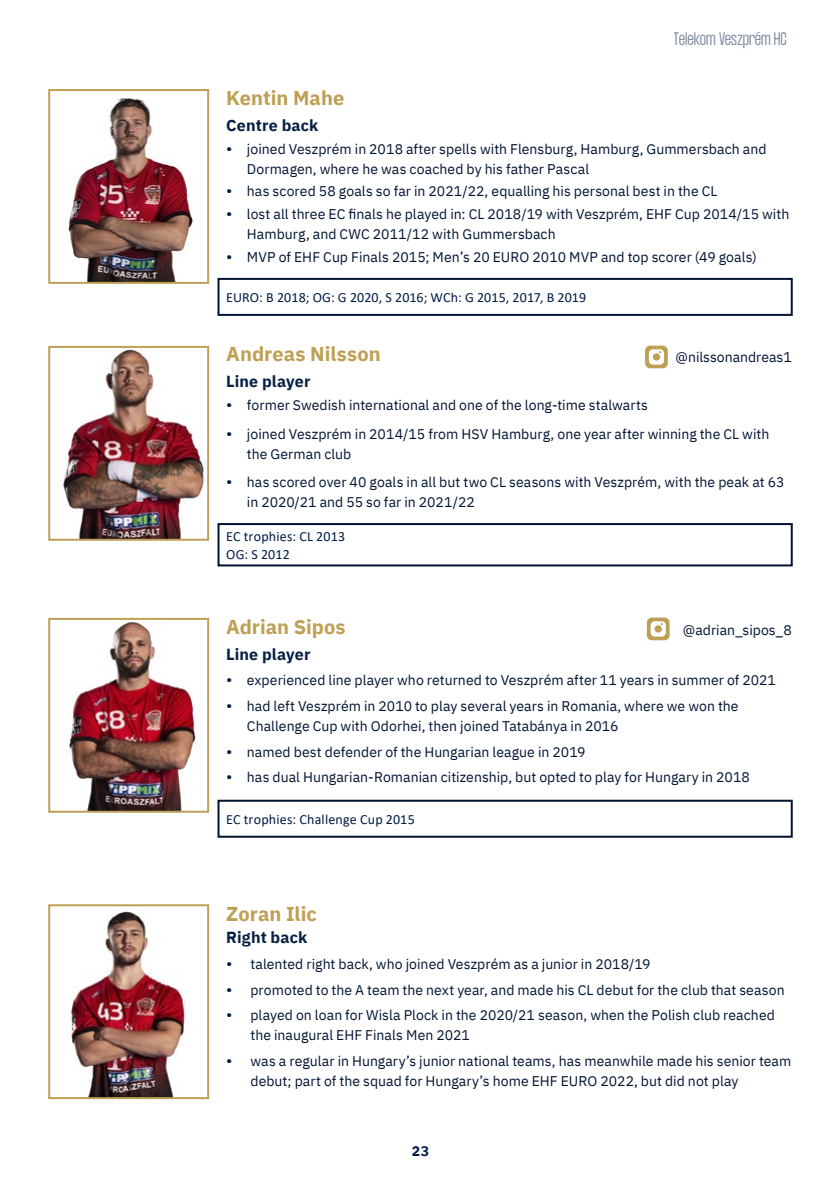
<style>
.page{position:relative;width:840px;height:1191px;background:#fff}
.page>*{position:absolute;margin:0;border:0;box-sizing:border-box;transform-origin:0 0}
.t1{font:700 20px "IBM Plex Sans";letter-spacing:.005em;color:#bea055}
.t2{font:700 16px "IBM Plex Sans";letter-spacing:.01em;color:#052044}
.t3{font:300 16px "Formula Condensed";color:#001c46}
.t4{font:14px/20px "IBM Plex Sans";letter-spacing:.005em;color:#001432}
.t5{font:14px/18px "Calibri";letter-spacing:.015em;color:#001c46}
.t6{font:700 14px "IBM Plex Sans";color:#001c46}
.s1{font-size:16px;color:#001c46}
</style>
<div class="page">
<img style="left:68px;top:98px;width:125px;height:183px">
<div style="left:48px;top:89px;width:161px;height:195px;border:2px solid #bea055"></div>
<img style="left:69px;top:622px;width:127px;height:187px">
<div style="left:48px;top:618px;width:161px;height:194px;border:2px solid #bea055"></div>
<img style="left:63px;top:349px;width:142px;height:189px">
<div style="left:48px;top:346px;width:161px;height:195px;border:2px solid #bea055"></div>
<img style="left:67px;top:911px;width:118px;height:185px">
<div style="left:48px;top:904px;width:161px;height:195px;border:2px solid #bea055"></div>
<div style="left:217px;top:799px;width:575px;height:38px;border:2px solid #001432"></div>
<div style="left:217px;top:523px;width:575px;height:43px;border:2px solid #001432"></div>
<svg style="left:646px;top:617px;width:23px;height:23px"></svg>
<svg style="left:645px;top:345px;width:22px;height:23px"></svg>
<div style="left:217px;top:278px;width:575px;height:38px;border:2px solid #001432"></div>
<p class="t3" style="left:673px;top:29px;width:114px">Telekom Veszprém HC</p>
<h1 class="t1" style="left:226px;top:82px;width:119px">Kentin Mahe</h1>
<p class="t2" style="left:226px;top:112px;width:94px">Centre back</p>
<p class="t4" style="left:247px;top:137px;width:521px;text-indent:-21px"><span class="s1">•</span> joined Veszprém in 2018 after spells with Flensburg, Hamburg, Gummersbach and<br>Dormagen, where he was coached by his father Pascal</p>
<p class="t4" style="left:226px;top:180px;width:492px"><span class="s1">•</span> has scored 58 goals so far in 2021/22, equalling his personal best in the CL</p>
<p class="t4" style="left:247px;top:203px;width:543px;text-indent:-21px"><span class="s1">•</span> lost all three EC finals he played in: CL 2018/19 with Veszprém, EHF Cup 2014/15 with<br>Hamburg, and CWC 2011/12 with Gummersbach</p>
<p class="t4" style="left:226px;top:246px;width:532px"><span class="s1">•</span> MVP of EHF Cup Finals 2015; Men’s 20 EURO 2010 MVP and top scorer (49 goals)</p>
<p class="t5" style="left:226px;top:288px;width:361px">EURO: B 2018; OG: G 2020, S 2016; WCh: G 2015, 2017, B 2019</p>
<h1 class="t1" style="left:226px;top:338px;width:156px">Andreas Nilsson</h1>
<p class="t2" style="left:226px;top:369px;width:86px">Line player</p>
<p class="t4" style="left:226px;top:394px;width:423px"><span class="s1">•</span> former Swedish international and one of the long-time stalwarts</p>
<p class="t4" style="left:247px;top:422px;width:524px;text-indent:-21px"><span class="s1">•</span> joined Veszprém in 2014/15 from HSV Hamburg, one year after winning the CL with the German club</p>
<p class="t4" style="left:247px;top:471px;width:539px;text-indent:-21px"><span class="s1">•</span> has scored over 40 goals in all but two CL seasons with Veszprém, with the peak at 63 in 2020/21 and 55 so far in 2021/22</p>
<p class="t4" style="left:675px;top:346px;width:118px">@nilssonandreas1</p>
<p class="t5" style="left:226px;top:527px;width:120px">EC trophies: CL 2013<br>OG: S 2012</p>
<h1 class="t1" style="left:226px;top:610px;width:121px">Adrian Sipos</h1>
<p class="t2" style="left:226px;top:641px;width:86px">Line player</p>
<p class="t4" style="left:226px;top:669px;width:551px"><span class="s1">•</span> experienced line player who returned to Veszprém after 11 years in summer of 2021</p>
<p class="t4" style="left:247px;top:694px;width:493px;text-indent:-21px"><span class="s1">•</span> had left Veszprém in 2010 to play several years in Romania, where we won the<br>Challenge Cup with Odorhei, then joined Tatabánya in 2016</p>
<p class="t4" style="left:226px;top:740px;width:361px"><span class="s1">•</span> named best defender of the Hungarian league in 2019</p>
<p class="t4" style="left:226px;top:766px;width:525px"><span class="s1">•</span> has dual Hungarian-Romanian citizenship, but opted to play for Hungary in 2018</p>
<p class="t4" style="left:682px;top:618px;width:110px">@adrian_sipos_8</p>
<p class="t5" style="left:226px;top:810px;width:190px">EC trophies: Challenge Cup 2015</p>
<h1 class="t1" style="left:226px;top:898px;width:92px">Zoran Ilic</h1>
<p class="t2" style="left:226px;top:925px;width:83px">Right back</p>
<p class="t4" style="left:226px;top:953px;width:426px"><span class="s1">•</span> talented right back, who joined Veszprém as a junior in 2018/19</p>
<p class="t4" style="left:226px;top:978px;width:559px"><span class="s1">•</span> promoted to the A team the next year, and made his CL debut for the club that season</p>
<p class="t4" style="left:250px;top:1004px;width:525px;text-indent:-24px"><span class="s1">•</span> played on loan for Wisla Plock in the 2020/21 season, when the Polish club reached the inaugural EHF Finals Men 2021</p>
<p class="t4" style="left:250px;top:1050px;width:542px;text-indent:-24px"><span class="s1">•</span> was a regular in Hungary’s junior national teams, has meanwhile made his senior team debut; part of the squad for Hungary’s home EHF EURO 2022, but did not play</p>
<p class="t6" style="left:411px;top:1139px;width:19px">23</p>
</div>
